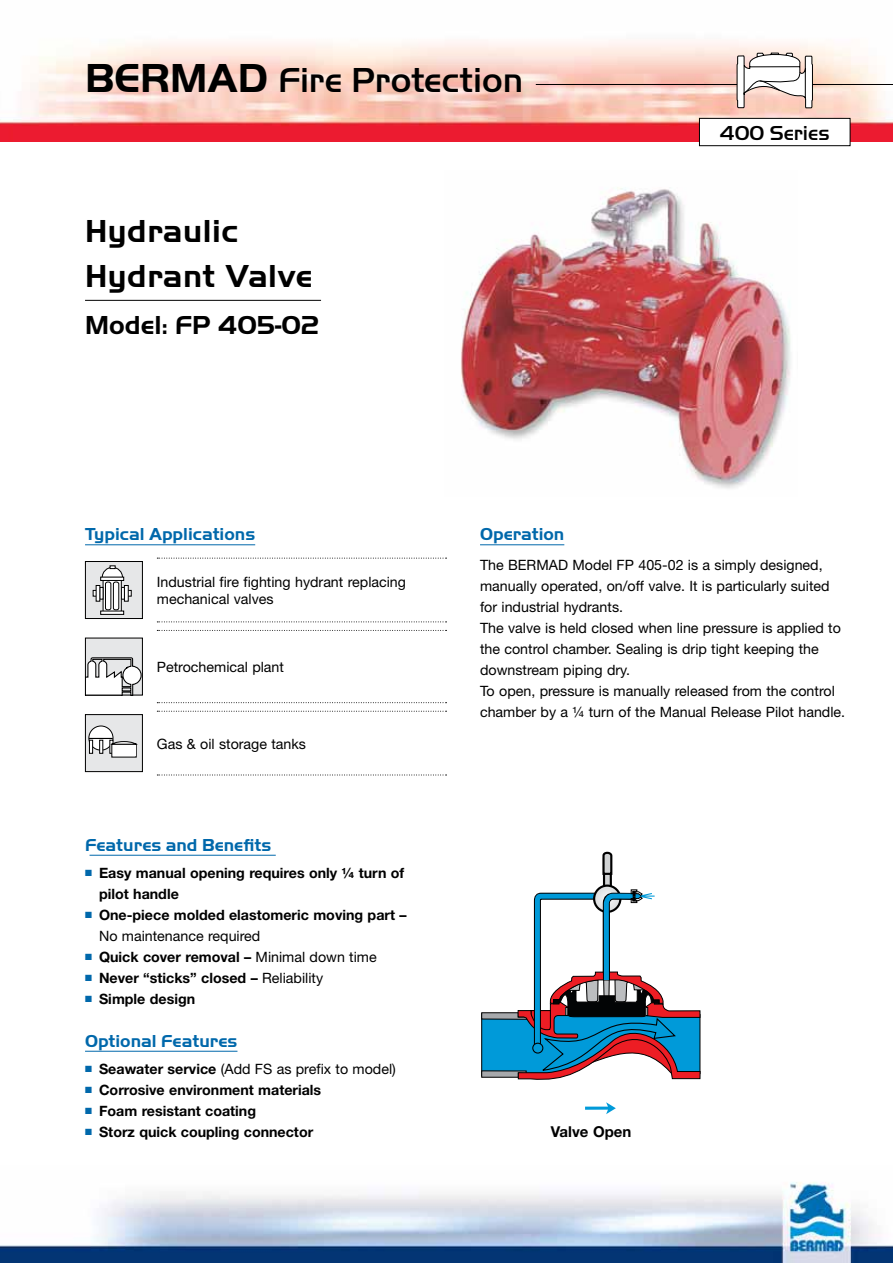
<style>
.page{position:relative;width:893px;height:1263px;background:#fff}
.page>*{position:absolute;margin:0;border:0;box-sizing:border-box;transform-origin:0 0}
.t1{font:500 36px "Handel Got D";color:#000}
.t2{font:700 33px/45px "Handel Got D";letter-spacing:.015em;color:#000}
.t3{font:700 27px "Handel Got D";color:#000}
.t4{font:500 21px "Handel Got D";color:#000}
.t5{font:700 18px "Handel Got D";color:#0068ab}
.t6{font:700 15px "Helvetica Neue";color:#000}
.t7{font:14.25px/21px "Helvetica Neue";color:#000}
.t8{font:700 14.25px/21px "Helvetica Neue";color:#000}
.s1{font-weight:700;font-size:42px}
.s2{font-weight:400}
.s3{font-weight:700}
</style>
<div class="page">
<img style="left:13px;top:42px;width:880px;height:100px">
<img style="left:0;top:119px;width:13px;height:23px">
<hr style="left:536px;top:84px;width:357px;height:1px;background:#000">
<img style="left:0;top:1182px;width:893px;height:81px">
<svg style="left:737px;top:53px;width:76px;height:55px"></svg>
<div style="left:699px;top:118px;width:151px;height:28px;background:#fff"></div>
<div style="left:699px;top:118px;width:151px;height:28px;border:1px solid #000"></div>
<hr style="left:85px;top:300px;width:236px;height:1px;background:#000">
<hr style="left:90px;top:855px;width:186px;height:1px;background:#0068ab">
<hr style="left:85px;top:1051px;width:152px;height:1px;background:#0068ab">
<hr style="left:85px;top:544px;width:170px;height:1px;background:#0068ab">
<svg style="left:157px;top:558px;width:290px;height:1px"></svg>
<svg style="left:157px;top:621px;width:290px;height:1px"></svg>
<svg style="left:157px;top:630px;width:290px;height:1px"></svg>
<svg style="left:157px;top:702px;width:290px;height:1px"></svg>
<svg style="left:157px;top:711px;width:290px;height:1px"></svg>
<svg style="left:157px;top:775px;width:290px;height:1px"></svg>
<svg style="left:87px;top:563px;width:54px;height:54px"></svg>
<svg style="left:100px;top:587px;width:4px;height:13px"></svg>
<svg style="left:96px;top:585px;width:4px;height:17px"></svg>
<div style="left:85px;top:561px;width:58px;height:58px;border:1px solid #000"></div>
<svg style="left:87px;top:640px;width:54px;height:53px"></svg>
<div style="left:85px;top:638px;width:58px;height:57px;border:1px solid #000"></div>
<div style="left:85px;top:715px;width:57px;height:57px;background:#e6e7e8"></div>
<svg style="left:89px;top:726px;width:24px;height:24px"></svg>
<div style="left:88px;top:725px;width:25px;height:26px;border:1px solid #000;border-radius:50%"></div>
<svg style="left:109px;top:745px;width:2px;height:9px"></svg>
<svg style="left:99px;top:745px;width:4px;height:9px"></svg>
<svg style="left:89px;top:745px;width:4px;height:9px"></svg>
<svg style="left:111px;top:745px;width:26px;height:12px"></svg>
<svg style="left:89px;top:738px;width:48px;height:7px"></svg>
<div style="left:113px;top:745px;width:22px;height:11px;background:#fff"></div>
<div style="left:85px;top:714px;width:58px;height:58px;border:1px solid #000"></div>
<img style="left:461px;top:187px;width:330px;height:302px">
<hr style="left:480px;top:544px;width:84px;height:1px;background:#0068ab">
<svg style="left:585px;top:1102px;width:31px;height:12px"></svg>
<svg style="left:481px;top:852px;width:219px;height:228px"></svg>
<h1 class="t1" style="left:85px;top:60px;width:440px"><span class="s1">BERMAD</span> Fire Protection</h1>
<h2 class="t2" style="left:85px;top:208px;width:229px">Hydraulic<br>Hydrant Valve</h2>
<h3 class="t3" style="left:85px;top:310px;width:235px">Model: FP 405-02</h3>
<h3 class="t4" style="left:720px;top:122px;width:111px">400 Series</h3>
<p class="t5" style="left:85px;top:524px;width:172px">Typical Applications</p>
<p class="t7" style="left:157px;top:573px;width:251px;line-height:17.1px">Industrial fire fighting hydrant replacing mechanical valves</p>
<p class="t7" style="left:157px;top:656px;width:129px">Petrochemical plant</p>
<p class="t7" style="left:157px;top:733px;width:151px">Gas &amp; oil storage tanks</p>
<p class="t5" style="left:85px;top:834px;width:188px">Features and Benefits</p>
<p class="t8" style="left:99px;top:862px;width:307px;text-indent:-14px"><sup>■</sup> Easy manual opening requires only ¼ turn of pilot handle</p>
<p class="t8" style="left:99px;top:904px;width:309px;text-indent:-14px"><sup>■</sup> One-piece molded elastomeric moving part –<br><span class="s2">No maintenance required</span></p>
<p class="t8" style="left:85px;top:946px;width:293px"><sup>■</sup> Quick cover removal – <span class="s2">Minimal down time</span></p>
<p class="t8" style="left:85px;top:967px;width:240px"><sup>■</sup> Never “sticks” closed – <span class="s2">Reliability</span></p>
<p class="t8" style="left:85px;top:988px;width:112px"><sup>■</sup> Simple design</p>
<p class="t5" style="left:85px;top:1030px;width:154px">Optional Features</p>
<p class="t7" style="left:85px;top:1058px;width:312px"><sup>■</sup> <span class="s3">Seawater service</span> (Add FS as prefix to model)</p>
<p class="t8" style="left:85px;top:1079px;width:238px"><sup>■</sup> Corrosive environment materials</p>
<p class="t8" style="left:85px;top:1100px;width:173px"><sup>■</sup> Foam resistant coating</p>
<p class="t8" style="left:85px;top:1121px;width:230px"><sup>■</sup> Storz quick coupling connector</p>
<p class="t5" style="left:480px;top:524px;width:86px">Operation</p>
<p class="t7" style="left:480px;top:554px;width:367px">The BERMAD Model FP 405-02 is a simply designed, manually operated, on/off valve. It is particularly suited for industrial hydrants.<br>The valve is held closed when line pressure is applied to the control chamber. Sealing is drip tight keeping the downstream piping dry.<br>To open, pressure is manually released from the control chamber by a ¼ turn of the Manual Release Pilot handle.</p>
<p class="t6" style="left:551px;top:1122px;width:82px">Valve Open</p>
</div>
